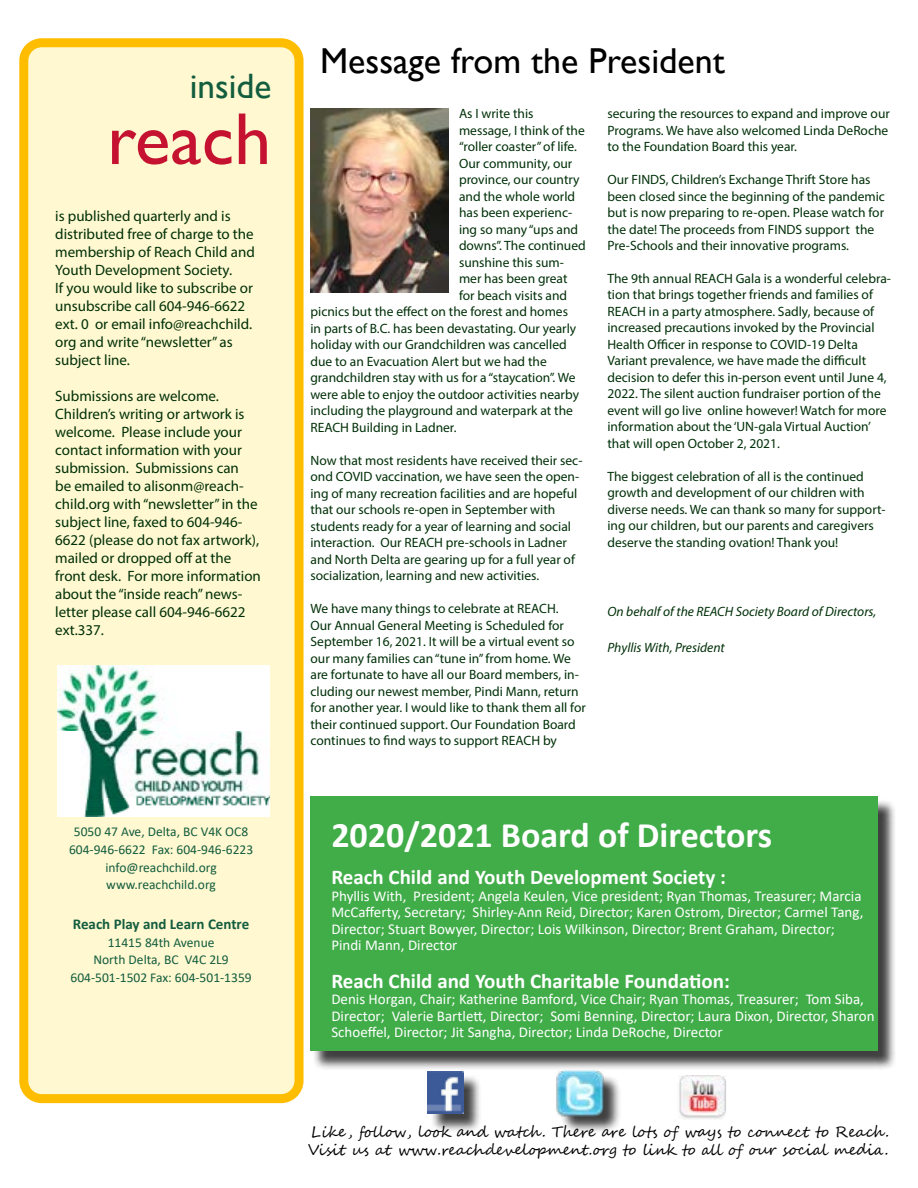
<style>
.page{position:relative;width:918px;height:1188px;background:#fff}
.page>*{position:absolute;margin:0;border:0;box-sizing:border-box;transform-origin:0 0}
.t1{font:73.95px "Gill Sans";color:#c41230}
.t2{font:700 36px "Calibri";color:#fff}
.t3{font:36px "Gill Sans";color:#000}
.t4{font:35.25px "Gill Sans";color:#135d3f}
.t5{font:700 21px "Calibri";color:#fff}
.t6{font:15px/18px "Myriad Pro";color:#003008}
.t7{font:15px/16.5px "Calibri";color:#fff}
.t8{font:15px/18px "Segoe Script";color:#000}
.t9{font:700 15px "Calibri";color:#135d3f}
.t10{font:13.5px/16.5px "Myriad Pro";color:#003008}
.t11{font:13.5px/17.7px "Calibri";color:#135d3f;text-align:center}
.t12{font:italic 13.5px "Myriad Pro";color:#003008}
</style>
<div class="page">
<div style="left:24px;top:43px;width:275px;height:1056px;background:#fff8d0;border-radius:18px"></div>
<div style="left:19px;top:38px;width:285px;height:1065px;border:9px solid #ffbd00;border-radius:18px"></div>
<img style="left:58px;top:665px;width:212px;height:152px">
<div style="left:431px;top:1074px;width:51px;height:59px;background:#000;opacity:.75"></div>
<img style="left:428px;top:1072px;width:35px;height:41px">
<div style="left:560px;top:1073px;width:61px;height:60px;background:#000;opacity:.75"></div>
<img style="left:556px;top:1071px;width:49px;height:45px">
<img style="left:679px;top:1076px;width:47px;height:43px">
<div style="left:312px;top:799px;width:584px;height:272px;background:#000;opacity:.75"></div>
<div style="left:310px;top:796px;width:568px;height:255px;background:#41ad49"></div>
<img style="left:310px;top:108px;width:139px;height:184px">
<h3 class="t4" style="left:190px;top:66px;width:83px">inside</h3>
<h1 class="t1" style="left:107px;top:96px;width:166px">reach</h1>
<p class="t6" style="left:55px;top:206px;width:201px">is published quarterly and is distributed free of charge to the membership of Reach Child and<br>Youth Development Society.<br>If you would like to subscribe or unsubscribe call 604-946-6622 ext. 0 or email info@reachchild. org and write “newsletter” as subject line.</p>
<p class="t6" style="left:55px;top:386px;width:207px">Submissions are welcome.<br>Children’s writing or artwork is welcome. Please include your contact information with your submission. Submissions can<br>be emailed to alisonm@reach&shy;child.org with “newsletter” in the subject line, faxed to 604-946-<br>6622 (please do not fax artwork), mailed or dropped off at the front desk. For more information about the “inside reach” news&shy;letter please call 604-946-6622 ext.337.</p>
<p class="t11" style="left:69px;top:822px;width:186px">5050 47 Ave, Delta, BC V4K OC8<br>604-946-6622 Fax: 604-946-6223 info@reachchild.org www.reachchild.org</p>
<p class="t9" style="left:73px;top:913px;width:178px">Reach Play and Learn Centre</p>
<p class="t11" style="left:71px;top:933px;width:183px">11415 84th Avenue<br>North Delta, BC V4C 2L9<br>604-501-1502 Fax: 604-501-1359</p>
<h2 class="t3" style="left:320px;top:40px;width:406px">Message from the President</h2>
<p class="t10" style="left:459px;top:105px;width:76px">As I write this</p>
<p class="t10" style="left:459px;top:122px;width:127px">message, I think of the</p>
<p class="t10" style="left:459px;top:138px;width:119px">“roller coaster” of life.</p>
<p class="t10" style="left:459px;top:155px;width:115px">Our community, our</p>
<p class="t10" style="left:459px;top:171px;width:122px">province, our country</p>
<p class="t10" style="left:459px;top:188px;width:118px">and the whole world</p>
<p class="t10" style="left:459px;top:204px;width:115px">has been experienc-</p>
<p class="t10" style="left:459px;top:221px;width:121px">ing so many “ups and</p>
<p class="t10" style="left:459px;top:237px;width:128px">downs”. The continued</p>
<p class="t10" style="left:459px;top:254px;width:106px">sunshine this sum-</p>
<p class="t10" style="left:459px;top:270px;width:110px">mer has been great</p>
<p class="t10" style="left:459px;top:287px;width:110px">for beach visits and</p>
<p class="t10" style="left:311px;top:303px;width:259px">picnics but the effect on the forest and homes</p>
<p class="t10" style="left:311px;top:320px;width:267px">in parts of B.C. has been devastating. Our yearly</p>
<p class="t10" style="left:311px;top:336px;width:258px">holiday with our Grandchildren was cancelled</p>
<p class="t10" style="left:311px;top:353px;width:238px">due to an Evacuation Alert but we had the</p>
<p class="t10" style="left:311px;top:369px;width:266px">grandchildren stay with us for a “staycation”. We</p>
<p class="t10" style="left:311px;top:386px;width:270px">were able to enjoy the outdoor activities nearby</p>
<p class="t10" style="left:311px;top:402px;width:264px">including the playground and waterpark at the</p>
<p class="t10" style="left:311px;top:419px;width:147px">REACH Building in Ladner.</p>
<p class="t10" style="left:311px;top:452px;width:274px">Now that most residents have received their sec&shy;ond COVID vaccination, we have seen the open&shy;ing of many recreation facilities and are hopeful that our schools re-open in September with students ready for a year of learning and social interaction. Our REACH pre-schools in Ladner and North Delta are gearing up for a full year of socialization, learning and new activities.</p>
<p class="t10" style="left:311px;top:600px;width:277px">We have many things to celebrate at REACH.<br>Our Annual General Meeting is Scheduled for September 16, 2021. It will be a virtual event so our many families can “tune in” from home. We are fortunate to have all our Board members, in&shy;cluding our newest member, Pindi Mann, return for another year. I would like to thank them all for their continued support. Our Foundation Board continues to find ways to support REACH by</p>
<p class="t10" style="left:608px;top:105px;width:284px;text-align:justify">securing the resources to expand and improve our Programs. We have also welcomed Linda DeRoche to the Foundation Board this year.</p>
<p class="t10" style="left:608px;top:171px;width:279px">Our FINDS, Children’s Exchange Thrift Store has been closed since the beginning of the pandemic but is now preparing to re-open. Please watch for the date! The proceeds from FINDS support the Pre-Schools and their innovative programs.</p>
<p class="t10" style="left:608px;top:270px;width:285px">The 9th annual REACH Gala is a wonderful celebra&shy;tion that brings together friends and families of REACH in a party atmosphere. Sadly, because of increased precautions invoked by the Provincial Health Officer in response to COVID-19 Delta Variant prevalence, we have made the difficult decision to defer this in-person event until June 4, 2022. The silent auction fundraiser portion of the event will go live online however! Watch for more information about the ‘UN-gala Virtual Auction’ that will open October 2, 2021.</p>
<p class="t10" style="left:608px;top:468px;width:280px">The biggest celebration of all is the continued growth and development of our children with diverse needs. We can thank so many for support&shy;ing our children, but our parents and caregivers deserve the standing ovation! Thank you!</p>
<p class="t12" style="left:608px;top:603px;width:270px">On behalf of the REACH Society Board of Directors,</p>
<p class="t12" style="left:608px;top:639px;width:119px">Phyllis With, President</p>
<h2 class="t2" style="left:331px;top:809px;width:442px">2020/2021 Board of Directors</h2>
<h3 class="t5" style="left:331px;top:862px;width:396px">Reach Child and Youth Development Society :</h3>
<p class="t7" style="left:331px;top:887px;width:534px">Phyllis With, President; Angela Keulen, Vice president; Ryan Thomas, Treasurer; Marcia McCafferty, Secretary; Shirley-Ann Reid, Director; Karen Ostrom, Director; Carmel Tang, Director; Stuart Bowyer, Director; Lois Wilkinson, Director; Brent Graham, Director; Pindi Mann, Director</p>
<h3 class="t5" style="left:331px;top:966px;width:400px">Reach Child and Youth Charitable Foundation:</h3>
<p class="t7" style="left:331px;top:991px;width:545px">Denis Horgan, Chair; Katherine Bamford, Vice Chair; Ryan Thomas, Treasurer; Tom Siba,<br>Director; Valerie Bartlett, Director; Somi Benning, Director; Laura Dixon, Director, Sharon<br>Schoeffel, Director; Jit Sangha, Director; Linda DeRoche, Director</p>
<p class="t8" style="left:308px;top:1123px;width:583px">Like , follow, look and watch. There are lots of ways to connect to Reach.<br>Visit us at www.reachdevelopment.org to link to all of our social media.</p>
</div>
